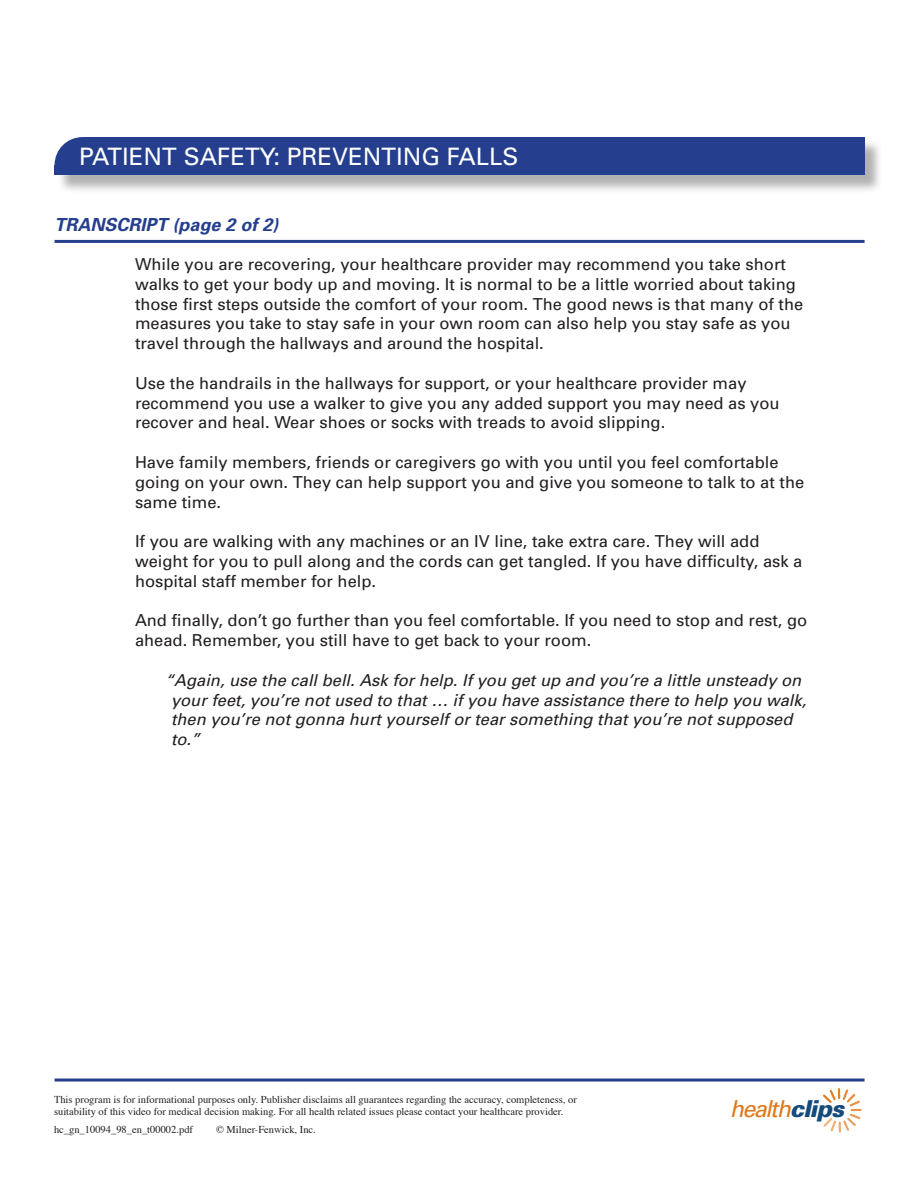
<style>
.page{position:relative;width:918px;height:1188px;background:#fff}
.page>*{position:absolute;margin:0;border:0;box-sizing:border-box;transform-origin:0 0}
.t1{font:24px "Univers";color:#fff}
.t2{font:italic 23.4px "Univers";letter-spacing:-.06em;color:#de791b}
.t3{font:italic 700 18px "Univers";color:#253f8e}
.Description{font:16.5px/19.8px "Univers";color:#231f20}
.t4{font:italic 16.5px/19.8px "Univers";color:#231f20}
.Footer_Info{font:10.5px/12.6px "Times";color:#231f20}
.s1{font-weight:900;color:#144a7c}
</style>
<div class="page">
<div style="left:57px;top:139px;width:849px;height:63px;background:#231f20;opacity:.35"></div>
<div style="left:55px;top:137px;width:810px;height:38px;background:#253f8e"></div>
<hr style="left:55px;top:240px;width:810px;height:3px;background:#253f8e">
<svg style="left:54px;top:137px;width:28px;height:28px"></svg>
<svg style="left:823px;top:1088px;width:39px;height:45px"></svg>
<hr style="left:55px;top:1079px;width:810px;height:3px;background:#253f8e">
<p class="t1" style="left:79px;top:141px;width:437px">Patient Safety: Preventing Falls</p>
<p class="t3" style="left:55px;top:213px;width:226px">Transcript (page 2 of 2)</p>
<p class="Description" style="left:135px;top:254px;width:670px">While you are recovering, your healthcare provider may recommend you take short walks to get your body up and moving. It is normal to be a little worried about taking those first steps outside the comfort of your room. The good news is that many of the measures you take to stay safe in your own room can also help you stay safe as you travel through the hallways and around the hospital.</p>
<p class="Description" style="left:135px;top:373px;width:646px">Use the handrails in the hallways for support, or your healthcare provider may recommend you use a walker to give you any added support you may need as you recover and heal. Wear shoes or socks with treads to avoid slipping.</p>
<p class="Description" style="left:135px;top:452px;width:671px">Have family members, friends or caregivers go with you until you feel comfortable going on your own. They can help support you and give you someone to talk to at the same time.</p>
<p class="Description" style="left:135px;top:531px;width:669px">If you are walking with any machines or an IV line, take extra care. They will add weight for you to pull along and the cords can get tangled. If you have difficulty, ask a hospital staff member for help.</p>
<p class="Description" style="left:135px;top:610px;width:674px">And finally, don’t go further than you feel comfortable. If you need to stop and rest, go ahead. Remember, you still have to get back to your room.</p>
<p class="t4" style="left:171px;top:670px;width:637px;text-indent:-6px">“Again, use the call bell. Ask for help. If you get up and you’re a little unsteady on your feet, you’re not used to that … if you have assistance there to help you walk, then you’re not gonna hurt yourself or tear something that you’re not supposed to.”</p>
<p class="Footer_Info" style="left:54px;top:1092px;width:524px">This program is for informational purposes only. Publisher disclaims all guarantees regarding the accuracy, completeness, or suitability of this video for medical decision making. For all health related issues please contact your healthcare provider.</p>
<p class="Footer_Info" style="left:54px;top:1123px;width:141px">hc_gn_10094_98_en_t00002.pdf</p>
<p class="Footer_Info" style="left:216px;top:1123px;width:101px">© Milner-Fenwick, Inc.</p>
<p class="t2" style="left:730px;top:1094px;width:115px">health<span class="s1">clips</span></p>
</div>
